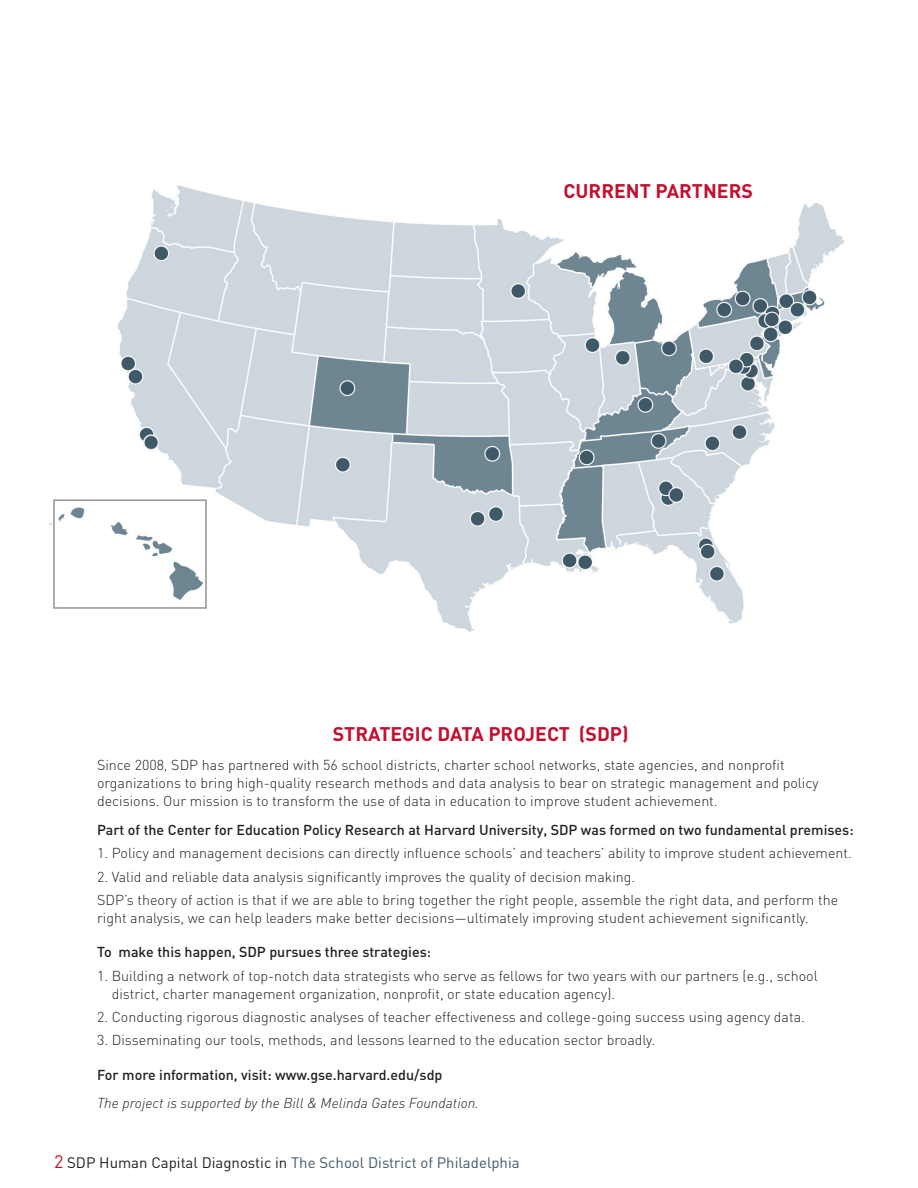
<style>
.page{position:relative;width:918px;height:1188px;background:#fff}
.page>*{position:absolute;margin:0;border:0;box-sizing:border-box;transform-origin:0 0}
.t1{font:700 19.5px "DIN";color:#c3102f}
.t2{font:15px "DIN";color:#405968}
.t3{font:300 14.25px/18px "DIN";color:#231f20}
.t4{font:500 14.25px "DIN";color:#231f20}
.t5{font:italic 300 14.25px "DIN";color:#231f20}
.s1{font-size:18px;color:#c3102f}
.s2{color:#231f20}
</style>
<div class="page">
<img style="left:50px;top:185px;width:794px;height:447px">
<p class="t1" style="left:564px;top:178px;width:191px">CURRENT PARTNERS</p>
<p class="t1" style="left:333px;top:721px;width:297px">STRATEGIC DATA PROJECT (SDP)</p>
<p class="t3" style="left:97px;top:756px;width:723px">Since 2008, SDP has partnered with 56 school districts, charter school networks, state agencies, and nonprofit organizations to bring high-quality research methods and data analysis to bear on strategic management and policy decisions. Our mission is to transform the use of data in education to improve student achievement.</p>
<p class="t4" style="left:97px;top:820px;width:758px">Part of the Center for Education Policy Research at Harvard University, SDP was formed on two fundamental premises:</p>
<p class="t3" style="left:97px;top:844px;width:756px">1. Policy and management decisions can directly influence schools’ and teachers’ ability to improve student achievement.</p>
<p class="t3" style="left:97px;top:867px;width:540px">2. Valid and reliable data analysis significantly improves the quality of decision making.</p>
<p class="t3" style="left:97px;top:891px;width:743px">SDP’s theory of action is that if we are able to bring together the right people, assemble the right data, and perform the right analysis, we can help leaders make better decisions—ultimately improving student achievement significantly.</p>
<p class="t4" style="left:97px;top:943px;width:336px">To make this happen, SDP pursues three strategies:</p>
<p class="t3" style="left:112px;top:966px;width:708px;text-indent:-15px">1. Building a network of top-notch data strategists who serve as fellows for two years with our partners (e.g., school district, charter management organization, nonprofit, or state education agency).</p>
<p class="t3" style="left:97px;top:1008px;width:709px">2. Conducting rigorous diagnostic analyses of teacher effectiveness and college-going success using agency data.</p>
<p class="t3" style="left:97px;top:1031px;width:560px">3. Disseminating our tools, methods, and lessons learned to the education sector broadly.</p>
<p class="t4" style="left:97px;top:1065px;width:347px">For more information, visit: www.gse.harvard.edu/sdp</p>
<p class="t5" style="left:97px;top:1094px;width:383px">The project is supported by the Bill &amp; Melinda Gates Foundation.</p>
<p class="t2" style="left:54px;top:1154px;width:467px"><span class="s1">2</span> <span class="s2">SDP Human Capital Diagnostic in</span> The School District of Philadelphia</p>
</div>
